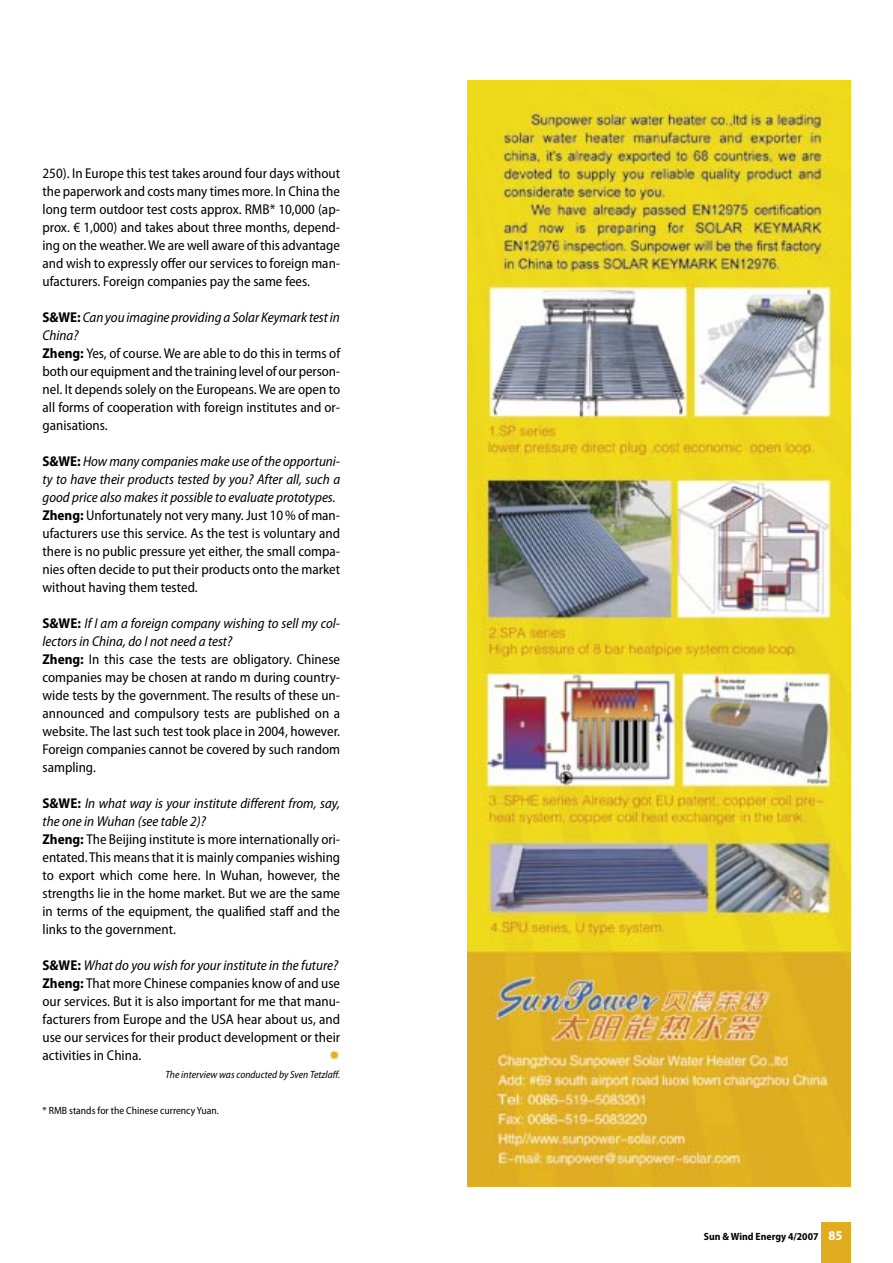
<style>
.page{position:relative;width:893px;height:1263px;background:#fff}
.page>*{position:absolute;margin:0;border:0;box-sizing:border-box;transform-origin:0 0}
.sww_body_o_einzug{font:semi-condensed 14.25px/18px "Myriad Pro";color:#000;text-align:justify}
.sww_body_o_einzug-2{font:italic semi-condensed 14.25px/18px "Myriad Pro";color:#000}
.t1{font:700 semi-condensed 13.5px "Myriad Pro";color:#fff}
.sww_autorenzeile{font:italic semi-condensed 10.5px "Myriad Pro";color:#000}
.sww_fussnoten{font:semi-condensed 10.5px "Myriad Pro";color:#000}
.t2{font:700 semi-condensed 10.5px "Myriad Pro";color:#000}
.s1{font-weight:700;font-style:normal}
.s2{font-weight:700}
</style>
<div class="page">
<img style="left:468px;top:81px;width:382px;height:1105px">
<div style="left:821px;top:1222px;width:29px;height:41px;background:#e0ad20"></div>
<p class="sww_body_o_einzug" style="left:43px;top:165px;width:299px">250). In Europe this test takes around four days without the paperwork and costs many times more. In China the long term outdoor test costs approx. RMB* 10,000 (ap&shy;prox. € 1,000) and takes about three months, depend&shy;ing on the weather. We are well aware of this advantage and wish to expressly offer our services to foreign man&shy;ufacturers. Foreign companies pay the same fees.</p>
<p class="sww_body_o_einzug-2" style="left:43px;top:309px;width:299px"><span class="s1">S&amp;WE:</span> Can you imagine providing a Solar Keymark test in<br>China?</p>
<p class="sww_body_o_einzug" style="left:43px;top:345px;width:299px"><span class="s2">Zheng:</span> Yes, of course. We are able to do this in terms of both our equipment and the training level of our person&shy;nel. It depends solely on the Europeans. We are open to all forms of cooperation with foreign institutes and or&shy;ganisations.</p>
<p class="sww_body_o_einzug-2" style="left:43px;top:453px;width:299px;text-align:justify"><span class="s1">S&amp;WE:</span> How many companies make use of the opportuni&shy;ty to have their products tested by you? After all, such a good price also makes it possible to evaluate prototypes.</p>
<p class="sww_body_o_einzug" style="left:43px;top:507px;width:299px"><span class="s2">Zheng:</span> Unfortunately not very many. Just 10 % of man&shy;ufacturers use this service. As the test is voluntary and there is no public pressure yet either, the small compa&shy;nies often decide to put their products onto the market without having them tested.</p>
<p class="sww_body_o_einzug-2" style="left:43px;top:615px;width:299px"><span class="s1">S&amp;WE:</span> If I am a foreign company wishing to sell my col&shy;lectors in China, do I not need a test?</p>
<p class="sww_body_o_einzug" style="left:43px;top:651px;width:299px"><span class="s2">Zheng:</span> In this case the tests are obligatory. Chinese companies may be chosen at rando m during country&shy;wide tests by the government. The results of these un&shy;announced and compulsory tests are published on a website. The last such test took place in 2004, however.<br>Foreign companies cannot be covered by such random sampling.</p>
<p class="sww_body_o_einzug-2" style="left:43px;top:795px;width:299px"><span class="s1">S&amp;WE:</span> In what way is your institute different from, say, the one in Wuhan (see table 2)?</p>
<p class="sww_body_o_einzug" style="left:43px;top:831px;width:299px"><span class="s2">Zheng:</span> The Beijing institute is more internationally ori&shy;entated. This means that it is mainly companies wishing to export which come here. In Wuhan, however, the strengths lie in the home market. But we are the same in terms of the equipment, the qualified staff and the links to the government.</p>
<p class="sww_body_o_einzug-2" style="left:43px;top:957px;width:297px"><span class="s1">S&amp;WE:</span> What do you wish for your institute in the future?</p>
<p class="sww_body_o_einzug" style="left:43px;top:975px;width:299px"><span class="s2">Zheng:</span> That more Chinese companies know of and use our services. But it is also important for me that manu&shy;facturers from Europe and the USA hear about us, and use our services for their product development or their activities in China.</p>
<p class="sww_autorenzeile" style="left:165px;top:1069px;width:176px">The interview was conducted by Sven Tetzlaff.</p>
<p class="sww_fussnoten" style="left:43px;top:1105px;width:178px">* RMB stands for the Chinese currency Yuan.</p>
<p class="t2" style="left:704px;top:1230px;width:116px">Sun &amp; Wind Energy 4/2007</p>
<p class="t1" style="left:829px;top:1228px;width:15px">85</p>
</div>
